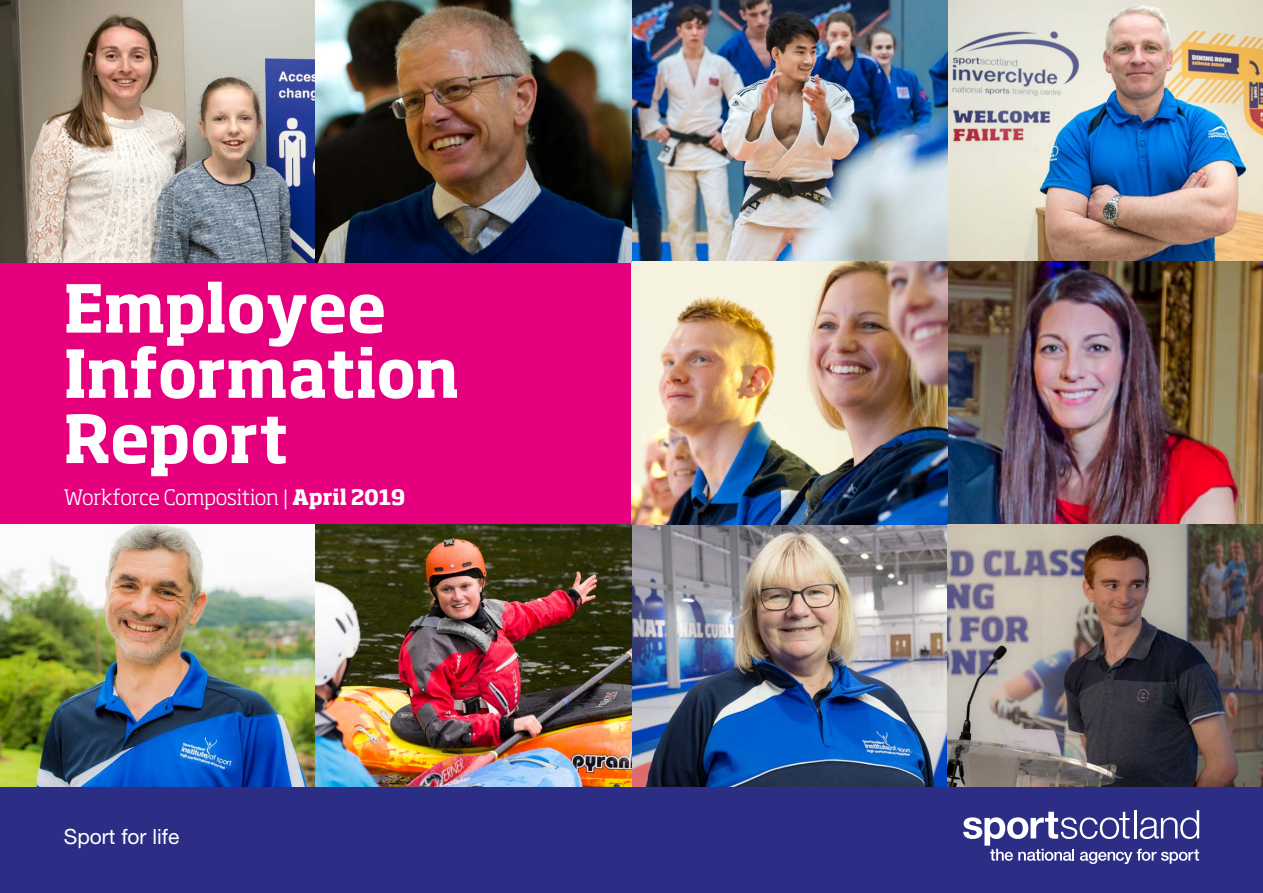
<style>
.page{position:relative;width:1263px;height:893px;background:#fff}
.page>*{position:absolute;margin:0;border:0;box-sizing:border-box;transform-origin:0 0}
.t1{font:700 65.25px/65.2px "Soho Std";letter-spacing:-.01em;color:#fff;scale:.95 1}
.t2{font:300 21px "Soho Std";letter-spacing:-.02em;color:#fff}
.t3{font:21px "Helvetica Neue LT Std";color:#fff}
.s1{font-weight:700}
</style>
<div class="page">
<div style="left:0;top:235px;width:655px;height:322px;background:#e6007d"></div>
<img style="left:0;top:0;width:1263px;height:263px">
<img style="left:0;top:525px;width:316px;height:263px">
<img style="left:316px;top:525px;width:947px;height:263px">
<img style="left:631px;top:262px;width:632px;height:263px">
<div style="left:0;top:788px;width:1263px;height:105px;background:#2c2d84"></div>
<svg style="left:963px;top:810px;width:236px;height:54px"></svg>
<h1 class="t1" style="left:64px;top:274px;width:418px">Employee<br>Information<br>Report</h1>
<p class="t2" style="left:64px;top:484px;width:343px">Workforce Composition | <span class="s1">April 2019</span></p>
<p class="t3" style="left:64px;top:824px;width:117px">Sport for life</p>
</div>
